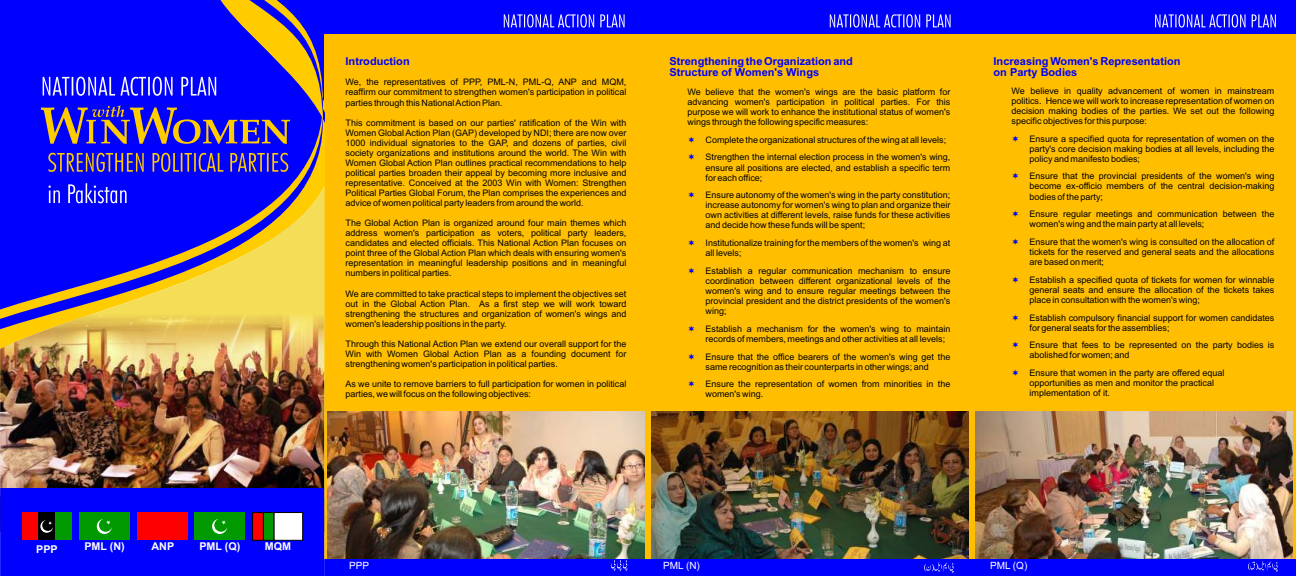
<style>
.page{position:relative;width:1296px;height:576px;background:#fff}
.page>*{position:absolute;margin:0;border:0;box-sizing:border-box;transform-origin:0 0}
.t1{font:700 11px/10.8px "Arial";color:#00f}
.t2{font:700 10.7px "Arial";color:#fff}
.t3{font:10px "Arial";color:#fff}
.t4{font:9px/10.1px "Arial";color:#000;text-align:justify}
</style>
<div class="page">
<div style="left:972px;top:32px;width:324px;height:528px;background:#ffbf00"></div>
<div style="left:972px;top:0;width:324px;height:34px;background:#00f"></div>
<div style="left:648px;top:32px;width:324px;height:528px;background:#ffbf00"></div>
<div style="left:324px;top:32px;width:324px;height:528px;background:#ffbf00"></div>
<div style="left:324px;top:0;width:324px;height:34px;background:#00f"></div>
<div style="left:648px;top:0;width:324px;height:34px;background:#00f"></div>
<svg style="left:504px;top:14px;width:121px;height:14px"></svg>
<svg style="left:830px;top:14px;width:121px;height:14px"></svg>
<svg style="left:1155px;top:14px;width:121px;height:14px"></svg>
<img style="left:328px;top:411px;width:316px;height:148px">
<img style="left:652px;top:411px;width:316px;height:148px">
<img style="left:976px;top:411px;width:316px;height:148px">
<div style="left:972px;top:559px;width:324px;height:17px;background:#00f"></div>
<div style="left:324px;top:559px;width:324px;height:17px;background:#00f"></div>
<div style="left:648px;top:559px;width:324px;height:17px;background:#00f"></div>
<svg style="left:611px;top:560px;width:17px;height:11px"></svg>
<svg style="left:924px;top:562px;width:30px;height:11px"></svg>
<svg style="left:1248px;top:561px;width:30px;height:11px"></svg>
<svg style="left:0;top:0;width:324px;height:187px;background:#1b15e3"></svg>
<svg style="left:0;top:187px;width:324px;height:123px;background:#6659ac"></svg>
<img style="left:0;top:310px;width:324px;height:178px">
<div style="left:0;top:488px;width:324px;height:88px;background:#00f"></div>
<svg style="left:41px;top:106px;width:249px;height:38px;background:#4c3db2"></svg>
<svg style="left:48px;top:153px;width:240px;height:19px;background:#4c3cb2"></svg>
<svg style="left:49px;top:183px;width:78px;height:20px;background:#3f3fff"></svg>
<svg style="left:43px;top:77px;width:173px;height:19px;background:#4c4cff"></svg>
<div style="left:138px;top:513px;width:50px;height:27px;background:#f00"></div>
<svg style="left:252px;top:512px;width:51px;height:29px"></svg>
<div style="left:22px;top:513px;width:16px;height:27px;background:#f00"></div>
<div style="left:38px;top:513px;width:17px;height:27px;background:#000"></div>
<div style="left:55px;top:513px;width:17px;height:27px;background:#090"></div>
<svg style="left:40px;top:520px;width:13px;height:13px"></svg>
<div style="left:79px;top:513px;width:50px;height:27px;background:#090"></div>
<svg style="left:97px;top:519px;width:15px;height:15px"></svg>
<div style="left:195px;top:513px;width:50px;height:27px;background:#090"></div>
<svg style="left:212px;top:519px;width:15px;height:15px"></svg>
<p class="t1" style="left:346px;top:57px;width:66px">Introduction</p>
<p class="t4" style="left:346px;top:78px;width:282px">We, the representatives of PPP, PML-N, PML-Q, ANP and MQM, reaffirm our commitment to strengthen women's participation in political parties through this National Action Plan.</p>
<p class="t4" style="left:346px;top:118px;width:282px">This commitment is based on our parties' ratification of the Win with Women Global Action Plan (GAP) developed by NDI; there are now over 1000 individual signatories to the GAP, and dozens of parties, civil society organizations and institutions around the world. The Win with Women Global Action Plan outlines practical recommendations to help political parties broaden their appeal by becoming more inclusive and representative. Conceived at the 2003 Win with Women: Strengthen Political Parties Global Forum, the Plan comprises the experiences and advice of women political party leaders from around the world.</p>
<p class="t4" style="left:346px;top:219px;width:282px">The Global Action Plan is organized around four main themes which address women's participation as voters, political party leaders, candidates and elected officials. This National Action Plan focuses on point three of the Global Action Plan which deals with ensuring women's representation in meaningful leadership positions and in meaningful numbers in political parties.</p>
<p class="t4" style="left:346px;top:289px;width:282px">We are committed to take practical steps to implement the objectives set out in the Global Action Plan. As a first step we will work toward strengthening the structures and organization of women's wings and women's leadership positions in the party.</p>
<p class="t4" style="left:346px;top:339px;width:282px">Through this National Action Plan we extend our overall support for the Win with Women Global Action Plan as a founding document for strengthening women's participation in political parties.</p>
<p class="t4" style="left:346px;top:380px;width:282px">As we unite to remove barriers to full participation for women in political parties, we will focus on the following objectives:</p>
<p class="t1" style="left:670px;top:56px;width:185px;line-height:11.4px">Strengthening the Organization and<br>Structure of Women's Wings</p>
<p class="t4" style="left:688px;top:88px;width:264px">We believe that the women's wings are the basic platform for advancing women's participation in political parties. For this purpose we will work to enhance the institutional status of women's wings through the following specific measures:</p>
<p class="t4" style="left:706px;top:132px;width:246px;line-height:17.7px">Complete the organizational structures of the wing at all levels;<br>Strengthen the internal election process in the women's wing,</p>
<p class="t4" style="left:706px;top:163px;width:246px">ensure all positions are elected, and establish a specific term for each office;</p>
<p class="t4" style="left:706px;top:191px;width:246px">Ensure autonomy of the women's wing in the party constitution; increase autonomy for women's wing to plan and organize their own activities at different levels, raise funds for these activities and decide how these funds will be spent;</p>
<p class="t4" style="left:706px;top:239px;width:246px">Institutionalize training for the members of the women's wing at all levels;</p>
<p class="t4" style="left:706px;top:267px;width:246px">Establish a regular communication mechanism to ensure coordination between different organizational levels of the women's wing and to ensure regular meetings between the provincial president and the district presidents of the women's wing;</p>
<p class="t4" style="left:706px;top:324px;width:246px">Establish a mechanism for the women's wing to maintain records of members, meetings and other activities at all levels;</p>
<p class="t4" style="left:706px;top:352px;width:246px">Ensure that the office bearers of the women's wing get the same recognition as their counterparts in other wings; and</p>
<p class="t4" style="left:706px;top:380px;width:246px">Ensure the representation of women from minorities in the women's wing.</p>
<p class="t1" style="left:994px;top:57px;width:189px">Increasing Women's Representation on Party Bodies</p>
<p class="t4" style="left:1012px;top:86px;width:264px">We believe in quality advancement of women in mainstream politics. Hence we will work to increase representation of women on decision making bodies of the parties. We set out the following specific objectives for this purpose:</p>
<p class="t4" style="left:1030px;top:134px;width:246px">Ensure a specified quota for representation of women on the party's core decision making bodies at all levels, including the policy and manifesto bodies;</p>
<p class="t4" style="left:1030px;top:172px;width:246px">Ensure that the provincial presidents of the women's wing become ex-officio members of the central decision-making bodies of the party;</p>
<p class="t4" style="left:1030px;top:210px;width:246px">Ensure regular meetings and communication between the women's wing and the main party at all levels;</p>
<p class="t4" style="left:1030px;top:238px;width:246px">Ensure that the women's wing is consulted on the allocation of tickets for the reserved and general seats and the allocations are based on merit;</p>
<p class="t4" style="left:1030px;top:275px;width:246px">Establish a specified quota of tickets for women for winnable general seats and ensure the allocation of the tickets takes place in consultation with the women's wing;</p>
<p class="t4" style="left:1030px;top:313px;width:246px">Establish compulsory financial support for women candidates for general seats for the assemblies;</p>
<p class="t4" style="left:1030px;top:341px;width:246px">Ensure that fees to be represented on the party bodies is abolished for women; and</p>
<p class="t4" style="left:1030px;top:369px;width:196px;text-align:left">Ensure that women in the party are offered equal opportunities as men and monitor the practical implementation of it.</p>
<p class="t2" style="left:36px;top:545px;width:23px">PPP</p>
<p class="t2" style="left:84px;top:543px;width:42px">PML (N)</p>
<p class="t2" style="left:152px;top:543px;width:24px">ANP</p>
<p class="t2" style="left:199px;top:543px;width:42px">PML (Q)</p>
<p class="t2" style="left:265px;top:543px;width:28px">MQM</p>
<p class="t3" style="left:349px;top:562px;width:22px">PPP</p>
<p class="t3" style="left:663px;top:562px;width:38px">PML (N)</p>
<p class="t3" style="left:990px;top:562px;width:39px">PML (Q)</p>
</div>
